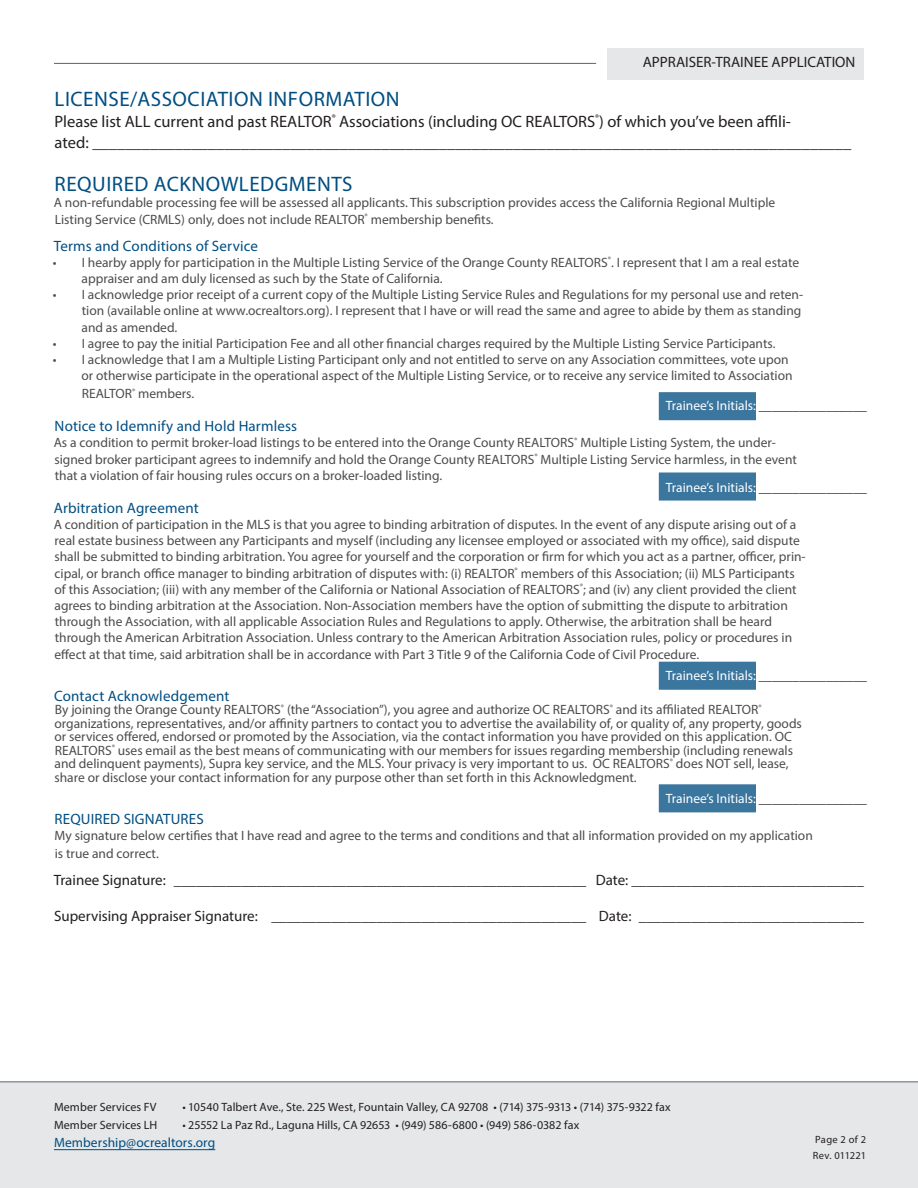
<style>
.page{position:relative;width:918px;height:1188px;background:#fff}
.page>*{position:absolute;margin:0;border:0;box-sizing:border-box;transform-origin:0 0}
.t1{font:21px "Myriad Pro";letter-spacing:.025em;color:#004e82}
.t2{font:16.5px/21px "Myriad Pro";color:#231f20}
.t3{font:15px "Myriad Pro";color:#231f20}
.t4{font:15px "Myriad Pro";letter-spacing:.01em;color:#004e82}
.t5{font:13.5px/16.2px "Myriad Pro";color:#4b4c4d}
.t6{font:13.5px "Myriad Pro";color:#fff}
.t7{font:13.5px "Myriad Pro";letter-spacing:.005em;color:#004e82}
.t8{font:12px "Myriad Pro";letter-spacing:.005em;color:#231f20}
.t9{font:10.5px/16.5px "Myriad Pro";letter-spacing:.035em;color:#231f20}
.s1{color:#231f20}
</style>
<div class="page">
<div style="left:0;top:1082px;width:918px;height:106px;background:#e6e7e9"></div>
<hr style="left:0;top:1081px;width:918px;height:2px;background:#939598">
<div style="left:659px;top:784px;width:97px;height:28px;background:#3b769e;border:3px solid #004e82"></div>
<div style="left:659px;top:662px;width:97px;height:28px;background:#3b769e;border:3px solid #004e82"></div>
<div style="left:659px;top:472px;width:97px;height:29px;background:#3b769e;border:3px solid #004e82"></div>
<div style="left:659px;top:392px;width:97px;height:28px;background:#3b769e;border:3px solid #004e82"></div>
<hr style="left:54px;top:1149px;width:161px;height:1px;background:#004e82">
<hr style="left:54px;top:63px;width:542px;height:1px;background:#636366">
<div style="left:608px;top:48px;width:256px;height:31px;background:#e6e7e9"></div>
<p class="t3" style="left:643px;top:53px;width:214px">APPRAISER-TRAINEE APPLICATION</p>
<p class="t1" style="left:55px;top:86px;width:347px">LICENSE/ASSOCIATION INFORMATION</p>
<p class="t2" style="left:55px;top:111px;width:798px">Please list ALL current and past REALTOR<sup>®</sup> Associations (including OC REALTORS<sup>®</sup>) of which you’ve been affili-<br>ated: ____________________________________________________________________________________________</p>
<p class="t1" style="left:55px;top:171px;width:300px">REQUIRED ACKNOWLEDGMENTS</p>
<p class="t5" style="left:54px;top:195px;width:723px">A non-refundable processing fee will be assessed all applicants. This subscription provides access the California Regional Multiple<br>Listing Service (CRMLS) only, does not include REALTOR<sup>®</sup> membership benefits.</p>
<p class="t4" style="left:54px;top:236px;width:206px">Terms and Conditions of Service</p>
<p class="t5" style="left:82px;top:254px;width:719px;text-indent:-29px">• I hearby apply for participation in the Multiple Listing Service of the Orange County REALTORS<sup>®</sup>. I represent that I am a real estate appraiser and am duly licensed as such by the State of California.</p>
<p class="t5" style="left:82px;top:286px;width:723px;text-indent:-29px">• I acknowledge prior receipt of a current copy of the Multiple Listing Service Rules and Regulations for my personal use and reten&shy;tion (available online at www.ocrealtors.org). I represent that I have or will read the same and agree to abide by them as standing and as amended.</p>
<p class="t5" style="left:53px;top:335px;width:724px">• I agree to pay the initial Participation Fee and all other financial charges required by the Multiple Listing Service Participants.</p>
<p class="t5" style="left:53px;top:351px;width:741px;text-align:right">• I acknowledge that I am a Multiple Listing Participant only and not entitled to serve on any Association committees, vote upon or otherwise participate in the operational aspect of the Multiple Listing Service, or to receive any service limited to Association</p>
<p class="t5" style="left:82px;top:385px;width:114px">REALTOR<sup>®</sup> members.</p>
<p class="t6" style="left:666px;top:397px;width:203px">Trainee’s Initials: <span class="s1">________________</span></p>
<p class="t4" style="left:55px;top:417px;width:244px">Notice to Idemnify and Hold Harmless</p>
<p class="t5" style="left:54px;top:435px;width:745px">As a condition to permit broker-load listings to be entered into the Orange County REALTORS<sup>®</sup> Multiple Listing System, the under&shy;signed broker participant agrees to indemnify and hold the Orange County REALTORS<sup>®</sup> Multiple Listing Service harmless, in the event that a violation of fair housing rules occurs on a broker-loaded listing.</p>
<p class="t6" style="left:666px;top:479px;width:203px">Trainee’s Initials: <span class="s1">________________</span></p>
<p class="t4" style="left:54px;top:498px;width:147px">Arbitration Agreement</p>
<p class="t5" style="left:54px;top:516px;width:754px">A condition of participation in the MLS is that you agree to binding arbitration of disputes. In the event of any dispute arising out of a real estate business between any Participants and myself (including any licensee employed or associated with my office), said dispute shall be submitted to binding arbitration. You agree for yourself and the corporation or firm for which you act as a partner, officer, prin&shy;cipal, or branch office manager to binding arbitration of disputes with: (i) REALTOR<sup>®</sup> members of this Association; (ii) MLS Participants of this Association; (iii) with any member of the California or National Association of REALTORS<sup>®</sup>; and (iv) any client provided the client agrees to binding arbitration at the Association. Non-Association members have the option of submitting the dispute to arbitration through the Association, with all applicable Association Rules and Regulations to apply. Otherwise, the arbitration shall be heard through the American Arbitration Association. Unless contrary to the American Arbitration Association rules, policy or procedures in effect at that time, said arbitration shall be in accordance with Part 3 Title 9 of the California Code of Civil Procedure.</p>
<p class="t6" style="left:666px;top:667px;width:203px">Trainee’s Initials: <span class="s1">________________</span></p>
<p class="t4" style="left:54px;top:686px;width:177px">Contact Acknowledgement</p>
<p class="t5" style="left:54px;top:703px;width:749px;line-height:13.5px">By joining the Orange County REALTORS<sup>®</sup> (the “Association”), you agree and authorize OC REALTORS<sup>®</sup> and its affiliated REALTOR<sup>® </sup>organizations, representatives, and/or affinity partners to contact you to advertise the availability of, or quality of, any property, goods or services offered, endorsed or promoted by the Association, via the contact information you have provided on this application. OC REALTORS<sup>®</sup> uses email as the best means of communicating with our members for issues regarding membership (including renewals and delinquent payments), Supra key service, and the MLS. Your privacy is very important to us. OC REALTORS<sup>®</sup> does NOT sell, lease, share or disclose your contact information for any purpose other than set forth in this Acknowledgment.</p>
<p class="t6" style="left:666px;top:790px;width:203px">Trainee’s Initials: <span class="s1">________________</span></p>
<p class="t4" style="left:55px;top:809px;width:151px">REQUIRED SIGNATURES</p>
<p class="t5" style="left:55px;top:826px;width:760px;line-height:18px">My signature below certifies that I have read and agree to the terms and conditions and that all information provided on my application is true and correct.</p>
<p class="t3" style="left:54px;top:870px;width:812px">Trainee Signature: _______________________________________________________ Date: _______________________________</p>
<p class="t3" style="left:54px;top:906px;width:811px">Supervising Appraiser Signature: __________________________________________ Date: ______________________________</p>
<p class="t8" style="left:54px;top:1099px;width:104px">Member Services FV</p>
<p class="t8" style="left:182px;top:1099px;width:490px">• 10540 Talbert Ave., Ste. 225 West, Fountain Valley, CA 92708 • (714) 375-9313 • (714) 375-9322 fax</p>
<p class="t8" style="left:54px;top:1117px;width:105px">Member Services LH</p>
<p class="t8" style="left:182px;top:1117px;width:398px">• 25552 La Paz Rd., Laguna Hills, CA 92653 • (949) 586-6800 • (949) 586-0382 fax</p>
<p class="t7" style="left:54px;top:1134px;width:163px">Membership@ocrealtors.org</p>
<p class="t9" style="left:813px;top:1131px;width:55px">Page 2 of 2<br>Rev. 011221</p>
</div>
